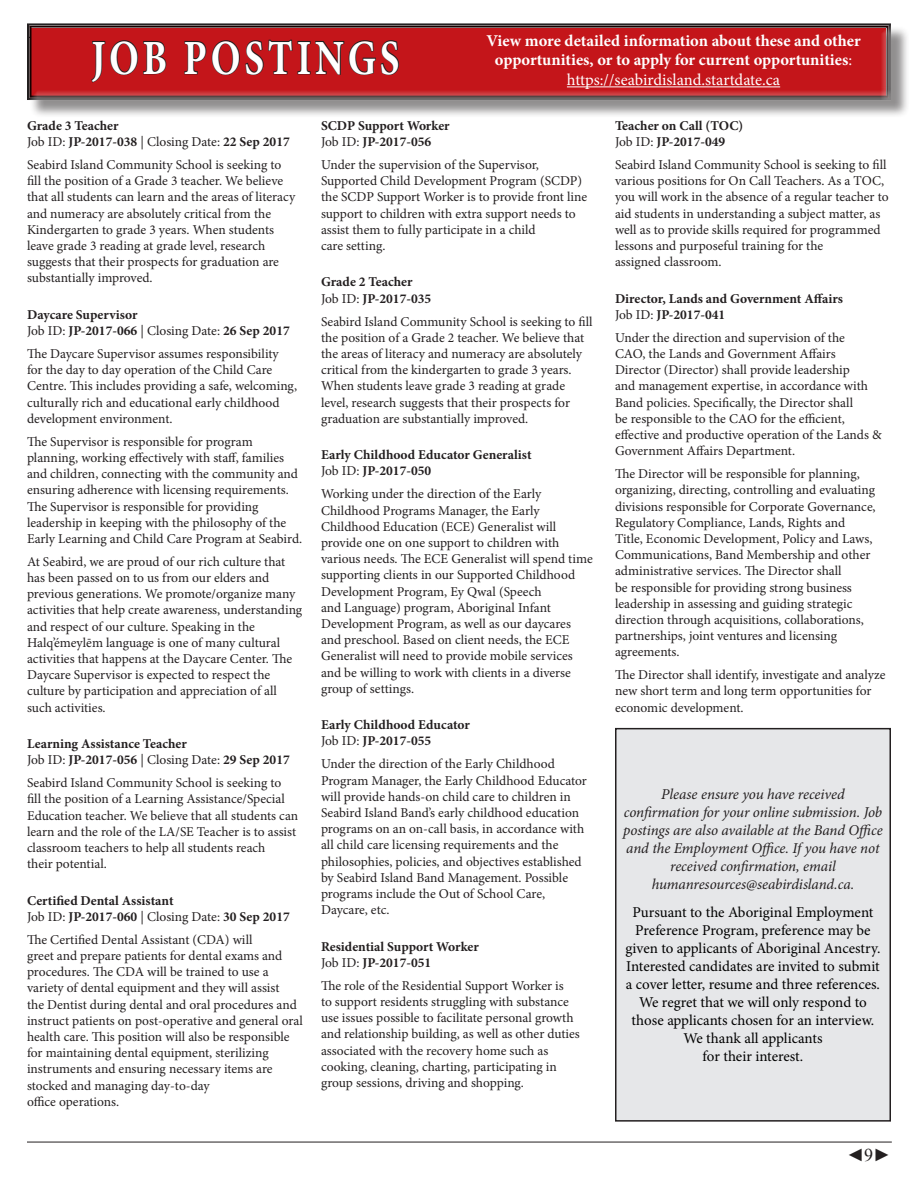
<style>
.page{position:relative;width:918px;height:1188px;background:#fff}
.page>*{position:absolute;margin:0;border:0;box-sizing:border-box;transform-origin:0 0}
.t1{font:700 49.2px "Minion Pro";letter-spacing:.1em;color:#fff;scale:.79 1}
.t2{font:18px "Times New Roman";color:#231f20}
.t3{font:700 16.5px/19.8px "Minion Pro";color:#fff;text-align:center}
.t4{font:15px/18px "Minion Pro";letter-spacing:-.005em;color:#000;text-align:center}
.t5{font:italic 15px/18px "Minion Pro";letter-spacing:-.01em;color:#231f20;text-align:center}
.t6{font:13.5px/16.2px "Minion Pro";color:#231f20}
.t7{font:700 13.5px/16.2px "Minion Pro";color:#231f20}
.s1{font-weight:400}
</style>
<div class="page">
<hr style="left:27px;top:1142px;width:865px;height:1px;background:#231f20">
<div style="left:29px;top:26px;width:881px;height:93px;background:#231f20;opacity:.5"></div>
<div style="left:24px;top:22px;width:868px;height:81px;background:#fff;opacity:.75"></div>
<svg style="left:90px;top:39px;width:77px;height:44px;background:#a4161b"></svg>
<svg style="left:184px;top:39px;width:216px;height:37px;background:#a0171b"></svg>
<hr style="left:567px;top:86px;width:213px;height:1px;background:#fff">
<div style="left:616px;top:729px;width:274px;height:392px;background:#e6e7e9"></div>
<div style="left:615px;top:728px;width:276px;height:394px;border:2px solid #231f20"></div>
<h1 class="t1" style="left:91px;top:23px;width:392px">JOB POSTINGS</h1>
<p class="t3" style="left:486px;top:30px;width:376px">View more detailed information about these and other opportunities, or to apply for current opportunities<span class="s1">: https://seabirdisland.startdate.ca</span></p>
<p class="t7" style="left:27px;top:117px;width:264px">Grade 3 Teacher<br><span class="s1">Job ID:</span> JP-2017-038 <span class="s1">| Closing Date:</span> 22 Sep 2017</p>
<p class="t6" style="left:27px;top:157px;width:270px">Seabird Island Community School is seeking to fill the position of a Grade 3 teacher. We believe that all students can learn and the areas of literacy and numeracy are absolutely critical from the Kindergarten to grade 3 years. When students leave grade 3 reading at grade level, research suggests that their prospects for graduation are substantially improved.</p>
<p class="t7" style="left:27px;top:306px;width:264px">Daycare Supervisor<br><span class="s1">Job ID:</span> JP-2017-066 <span class="s1">| Closing Date:</span> 26 Sep 2017</p>
<p class="t6" style="left:27px;top:346px;width:272px">The Daycare Supervisor assumes responsibility for the day to day operation of the Child Care Centre. This includes providing a safe, welcoming, culturally rich and educational early childhood development environment.</p>
<p class="t6" style="left:27px;top:433px;width:277px">The Supervisor is responsible for program planning, working effectively with staff, families and children, connecting with the community and ensuring adherence with licensing requirements.<br>The Supervisor is responsible for providing leadership in keeping with the philosophy of the Early Learning and Child Care Program at Seabird.</p>
<p class="t6" style="left:27px;top:554px;width:277px">At Seabird, we are proud of our rich culture that has been passed on to us from our elders and previous generations. We promote/organize many activities that help create awareness, understanding and respect of our culture. Speaking in the Halq’émeylēm language is one of many cultural activities that happens at the Daycare Center. The Daycare Supervisor is expected to respect the culture by participation and appreciation of all such activities.</p>
<p class="t7" style="left:27px;top:736px;width:264px">Learning Assistance Teacher<br><span class="s1">Job ID:</span> JP-2017-056 <span class="s1">| Closing Date:</span> 29 Sep 2017</p>
<p class="t6" style="left:27px;top:775px;width:273px">Seabird Island Community School is seeking to fill the position of a Learning Assistance/Special Education teacher. We believe that all students can learn and the role of the LA/SE Teacher is to assist classroom teachers to help all students reach<br>their potential.</p>
<p class="t7" style="left:27px;top:892px;width:264px">Certified Dental Assistant<br><span class="s1">Job ID:</span> JP-2017-060 <span class="s1">| Closing Date:</span> 30 Sep 2017</p>
<p class="t6" style="left:27px;top:932px;width:277px">The Certified Dental Assistant (CDA) will<br>greet and prepare patients for dental exams and procedures. The CDA will be trained to use a variety of dental equipment and they will assist<br>the Dentist during dental and oral procedures and instruct patients on post-operative and general oral health care. This position will also be responsible for maintaining dental equipment, sterilizing instruments and ensuring necessary items are stocked and managing day-to-day<br>office operations.</p>
<p class="t7" style="left:615px;top:117px;width:130px">Teacher on Call (TOC)<br><span class="s1">Job ID:</span> JP-2017-049</p>
<p class="t6" style="left:615px;top:157px;width:275px">Seabird Island Community School is seeking to fill various positions for On Call Teachers. As a TOC, you will work in the absence of a regular teacher to aid students in understanding a subject matter, as well as to provide skills required for programmed lessons and purposeful training for the<br>assigned classroom.</p>
<p class="t7" style="left:615px;top:290px;width:230px">Director, Lands and Government Affairs<br><span class="s1">Job ID:</span> JP-2017-041</p>
<p class="t6" style="left:615px;top:329px;width:268px">Under the direction and supervision of the<br>CAO, the Lands and Government Affairs Director (Director) shall provide leadership<br>and management expertise, in accordance with Band policies. Specifically, the Director shall<br>be responsible to the CAO for the efficient, effective and productive operation of the Lands &amp; Government Affairs Department.</p>
<p class="t6" style="left:615px;top:466px;width:262px">The Director will be responsible for planning, organizing, directing, controlling and evaluating divisions responsible for Corporate Governance, Regulatory Compliance, Lands, Rights and Title, Economic Development, Policy and Laws, Communications, Band Membership and other administrative services. The Director shall<br>be responsible for providing strong business leadership in assessing and guiding strategic direction through acquisitions, collaborations, partnerships, joint ventures and licensing agreements.</p>
<p class="t6" style="left:615px;top:667px;width:272px">The Director shall identify, investigate and analyze new short term and long term opportunities for economic development.</p>
<p class="t7" style="left:321px;top:117px;width:130px">SCDP Support Worker<br><span class="s1">Job ID:</span> JP-2017-056</p>
<p class="t6" style="left:321px;top:157px;width:268px">Under the supervision of the Supervisor, Supported Child Development Program (SCDP) the SCDP Support Worker is to provide front line support to children with extra support needs to assist them to fully participate in a child<br>care setting.</p>
<p class="t7" style="left:321px;top:274px;width:112px">Grade 2 Teacher<br><span class="s1">Job ID:</span> JP-2017-035</p>
<p class="t6" style="left:321px;top:313px;width:273px">Seabird Island Community School is seeking to fill the position of a Grade 2 teacher. We believe that the areas of literacy and numeracy are absolutely critical from the kindergarten to grade 3 years.<br>When students leave grade 3 reading at grade level, research suggests that their prospects for graduation are substantially improved.</p>
<p class="t7" style="left:321px;top:447px;width:212px">Early Childhood Educator Generalist<br><span class="s1">Job ID:</span> JP-2017-050</p>
<p class="t6" style="left:321px;top:486px;width:273px">Working under the direction of the Early Childhood Programs Manager, the Early Childhood Education (ECE) Generalist will provide one on one support to children with various needs. The ECE Generalist will spend time supporting clients in our Supported Childhood Development Program, Ey Qwal (Speech<br>and Language) program, Aboriginal Infant Development Program, as well as our daycares and preschool. Based on client needs, the ECE Generalist will need to provide mobile services and be willing to work with clients in a diverse group of settings.</p>
<p class="t7" style="left:321px;top:717px;width:150px">Early Childhood Educator<br><span class="s1">Job ID:</span> JP-2017-055</p>
<p class="t6" style="left:321px;top:756px;width:267px">Under the direction of the Early Childhood Program Manager, the Early Childhood Educator will provide hands-on child care to children in Seabird Island Band’s early childhood education programs on an on-call basis, in accordance with all child care licensing requirements and the philosophies, policies, and objectives established by Seabird Island Band Management. Possible programs include the Out of School Care, Daycare, etc.</p>
<p class="t7" style="left:321px;top:938px;width:159px">Residential Support Worker<br><span class="s1">Job ID:</span> JP-2017-051</p>
<p class="t6" style="left:321px;top:977px;width:260px">The role of the Residential Support Worker is<br>to support residents struggling with substance use issues possible to facilitate personal growth and relationship building, as well as other duties associated with the recovery home such as cooking, cleaning, charting, participating in group sessions, driving and shopping.</p>
<p class="t5" style="left:623px;top:785px;width:261px">Please ensure you have received confirmation for your online submission. Job postings are also available at the Band Office and the Employment Office. If you have not received confirmation, email humanresources@seabirdisland.ca.</p>
<p class="t4" style="left:626px;top:904px;width:256px">Pursuant to the Aboriginal Employment Preference Program, preference may be given to applicants of Aboriginal Ancestry.<br>Interested candidates are invited to submit a cover letter, resume and three references.<br>We regret that we will only respond to those applicants chosen for an interview.<br>We thank all applicants<br>for their interest.</p>
<h2 class="t2" style="left:846px;top:1142px;width:46px">◄9►</h2>
</div>
